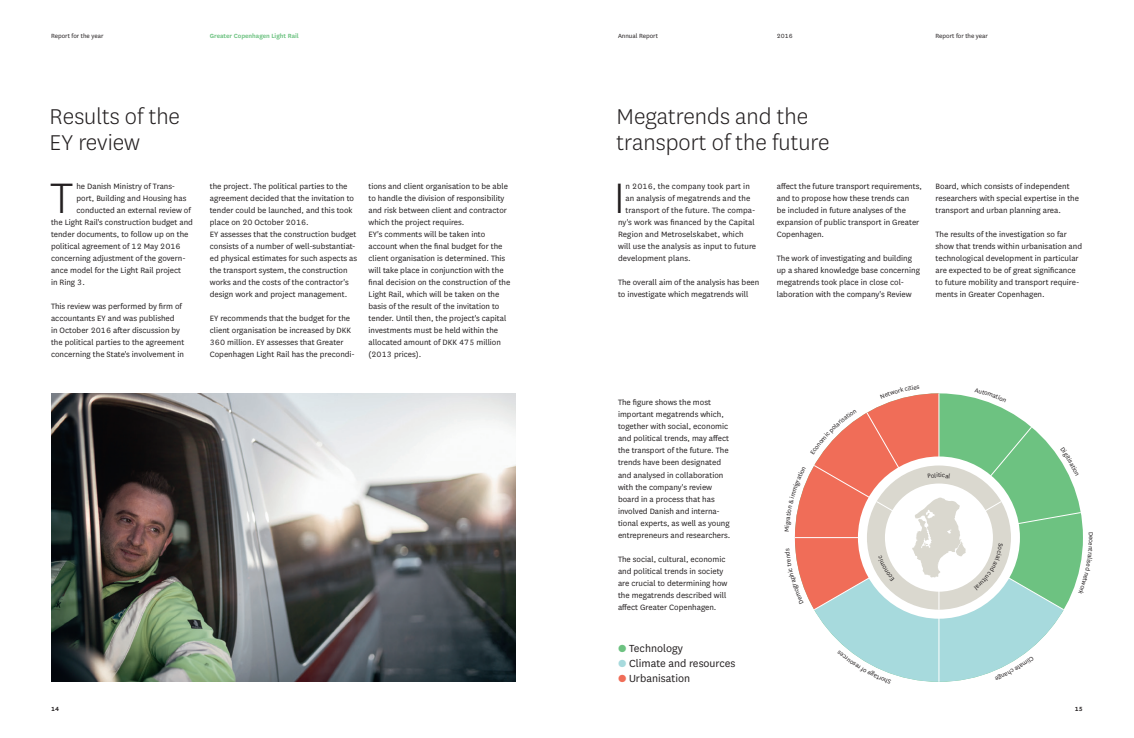
<style>
.page{position:relative;width:1134px;height:738px;background:#fff}
.page>*{position:absolute;margin:0;border:0;box-sizing:border-box;transform-origin:0 0}
.t1{font:300 49.7px "National";color:#231f20}
.t2{font:300 25px/26px "National";color:#231f20}
.t3{font:12px "National";color:#231f20}
.t4{font:9px/12px "National";color:#231f20}
.t5{font:7px "National";color:#231f20}
.t6{font:600 7px "National";color:#6dc281}
.t7{font:600 7px "National";color:#231f20}
.s1{color:#6dc281}
.s2{color:#a7dadd}
.s3{color:#f06d58}
</style>
<div class="page">
<svg style="left:814px;top:410px;width:267px;height:271px"></svg>
<svg style="left:858px;top:456px;width:162px;height:162px"></svg>
<img style="left:51px;top:393px;width:465px;height:288px">
<svg style="left:1060px;top:447px;width:19px;height:28px"></svg>
<svg style="left:1078px;top:532px;width:5px;height:62px"></svg>
<svg style="left:995px;top:655px;width:39px;height:24px"></svg>
<svg style="left:837px;top:649px;width:54px;height:32px"></svg>
<svg style="left:794px;top:393px;width:212px;height:216px"></svg>
<p class="t5" style="left:51px;top:31px;width:54px">Report for the year</p>
<p class="t6" style="left:210px;top:31px;width:91px">Greater Copenhagen Light Rail</p>
<p class="t5" style="left:618px;top:31px;width:41px">Annual Report</p>
<p class="t5" style="left:777px;top:31px;width:17px">2016</p>
<p class="t5" style="left:935px;top:31px;width:54px">Report for the year</p>
<h2 class="t2" style="left:50px;top:102px;width:132px">Results of the<br>EY review</h2>
<h1 class="t1" style="left:50px;top:167px;width:25px">T</h1>
<p class="t4" style="left:76px;top:180px;width:100px">he Danish Ministry of Trans-</p>
<p class="t4" style="left:76px;top:192px;width:111px">port, Building and Housing has</p>
<p class="t4" style="left:76px;top:204px;width:116px">conducted an external review of</p>
<p class="t4" style="left:51px;top:216px;width:143px">the Light Rail's construction budget and</p>
<p class="t4" style="left:51px;top:228px;width:139px">tender documents, to follow up on the</p>
<p class="t4" style="left:51px;top:240px;width:131px">political agreement of 12 May 2016</p>
<p class="t4" style="left:51px;top:252px;width:136px">concerning adjustment of the govern-</p>
<p class="t4" style="left:51px;top:264px;width:132px">ance model for the Light Rail project</p>
<p class="t4" style="left:51px;top:276px;width:35px">in Ring 3.</p>
<p class="t4" style="left:51px;top:300px;width:135px">This review was performed by firm of accountants EY and was published<br>in October 2016 after discussion by the political parties to the agreement concerning the State's involvement in</p>
<p class="t4" style="left:210px;top:180px;width:149px">the project. The political parties to the agreement decided that the invitation to tender could be launched, and this took place on 20 October 2016.<br>EY assesses that the construction budget consists of a number of well-substantiat&shy;ed physical estimates for such aspects as the transport system, the construction works and the costs of the contractor's design work and project management.</p>
<p class="t4" style="left:210px;top:312px;width:147px">EY recommends that the budget for the client organisation be increased by DKK 360 million. EY assesses that Greater Copenhagen Light Rail has the precondi-</p>
<h2 class="t2" style="left:617px;top:102px;width:214px">Megatrends and the transport of the future</h2>
<p class="t4" style="left:369px;top:180px;width:143px">tions and client organisation to be able to handle the division of responsibility and risk between client and contractor which the project requires.<br>EY's comments will be taken into account when the final budget for the client organisation is determined. This will take place in conjunction with the final decision on the construction of the Light Rail, which will be taken on the basis of the result of the invitation to tender. Until then, the project's capital investments must be held within the allocated amount of DKK 475 million (2013 prices).</p>
<h1 class="t1" style="left:614px;top:167px;width:13px">I</h1>
<p class="t4" style="left:625px;top:180px;width:126px">n 2016, the company took part in</p>
<p class="t4" style="left:625px;top:192px;width:126px">an analysis of megatrends and the</p>
<p class="t4" style="left:625px;top:204px;width:131px">transport of the future. The compa-</p>
<p class="t4" style="left:618px;top:216px;width:138px">ny's work was financed by the Capital</p>
<p class="t4" style="left:618px;top:228px;width:127px">Region and Metroselskabet, which</p>
<p class="t4" style="left:618px;top:240px;width:140px">will use the analysis as input to future</p>
<p class="t4" style="left:618px;top:252px;width:74px">development plans.</p>
<p class="t4" style="left:618px;top:276px;width:143px">The overall aim of the analysis has been to investigate which megatrends will</p>
<p class="t4" style="left:777px;top:180px;width:147px">affect the future transport requirements, and to propose how these trends can<br>be included in future analyses of the expansion of public transport in Greater Copenhagen.</p>
<p class="t4" style="left:777px;top:252px;width:145px">The work of investigating and building up a shared knowledge base concerning megatrends took place in close col&shy;laboration with the company's Review</p>
<p class="t4" style="left:935px;top:180px;width:145px">Board, which consists of independent researchers with special expertise in the transport and urban planning area.</p>
<p class="t4" style="left:935px;top:228px;width:148px">The results of the investigation so far show that trends within urbanisation and technological development in particular are expected to be of great significance to future mobility and transport require&shy;ments in Greater Copenhagen.</p>
<p class="t4" style="left:618px;top:396px;width:114px">The figure shows the most important megatrends which, together with social, economic and political trends, may affect the transport of the future. The trends have been designated and analysed in collaboration with the company's review board in a process that has involved Danish and interna&shy;tional experts, as well as young entrepreneurs and researchers.</p>
<p class="t4" style="left:618px;top:552px;width:111px">The social, cultural, economic and political trends in society are crucial to determining how the megatrends described will affect Greater Copenhagen.</p>
<h3 class="t3" style="left:618px;top:639px;width:66px"><span class="s1">●</span> Technology</h3>
<h3 class="t3" style="left:618px;top:654px;width:119px"><span class="s2">●</span> Climate and resources</h3>
<h3 class="t3" style="left:618px;top:669px;width:74px"><span class="s3">●</span> Urbanisation</h3>
<p class="t5" style="left:1096px;top:535px;width:5px;rotate:90deg">e</p>
<p class="t7" style="left:51px;top:703px;width:9px">14</p>
<p class="t7" style="left:1075px;top:703px;width:9px">15</p>
</div>
